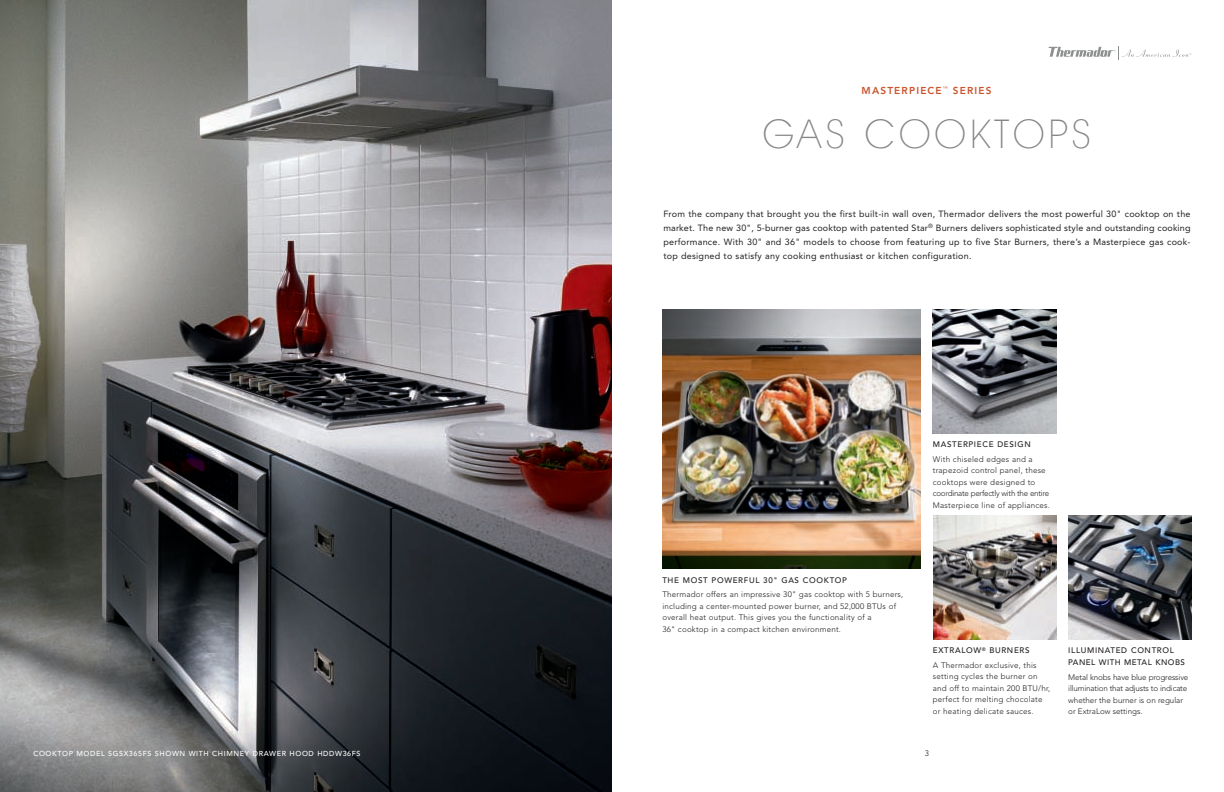
<style>
.page{position:relative;width:1224px;height:792px;background:#fff}
.page>*{position:absolute;margin:0;border:0;box-sizing:border-box;transform-origin:0 0}
.t1{font:200 40px "Avant Garde IT Cby BT";letter-spacing:.1em;color:#868785}
.t2{font:800 10px "Avenir";letter-spacing:.12em;color:#cb532c}
.t3{font:9px/14px "Avenir";letter-spacing:.03em;color:#231f20;text-align:justify}
.t4{font:300 8px/11.5px "Avenir";letter-spacing:.025em;color:#231f20}
.t5{font:300 8px/11.5px "Avenir";letter-spacing:-.015em;color:#231f20}
.t6{font:500 8px "Avenir";letter-spacing:.085em;color:#231f20}
.t7{font:500 8px/12px "Avenir";letter-spacing:.06em;color:#231f20}
.t8{font:500 7.2px "Avenir";letter-spacing:.085em;color:#fff}
.s1{font-weight:500}
</style>
<div class="page">
<svg style="left:1049px;top:47px;width:142px;height:13px"></svg>
<img style="left:933px;top:516px;width:123px;height:123px">
<img style="left:933px;top:310px;width:123px;height:123px">
<img style="left:662px;top:310px;width:259px;height:259px">
<img style="left:1068px;top:516px;width:124px;height:123px">
<img style="left:0;top:0;width:612px;height:792px">
<p class="t8" style="left:33px;top:751px;width:329px">COOKTOP MODEL SGSX365FS SHOWN WITH CHIMNEY DRAWER HOOD HDDW36FS</p>
<p class="t2" style="left:862px;top:86px;width:132px">MASTERPIECE <sup>™</sup> SERIES</p>
<h1 class="t1" style="left:763px;top:120px;width:329px">GAS COOKTOPS</h1>
<p class="t3" style="left:663px;top:208px;width:529px">From the company that brought you the first built-in wall oven, Thermador delivers the most powerful 30" cooktop on the market. The new 30", 5-burner gas cooktop with patented Star<sup>®</sup> Burners delivers sophisticated style and outstanding cooking performance. With 30" and 36" models to choose from featuring up to five Star Burners, there’s a Masterpiece gas cook&shy;top designed to satisfy any cooking enthusiast or kitchen configuration.</p>
<p class="t6" style="left:933px;top:441px;width:99px">MASTERPIECE DESIGN</p>
<p class="t4" style="left:933px;top:454px;width:119px">With chiseled edges and a trapezoid control panel, these cooktops were designed to coordinate perfectly with the entire<br>Masterpiece line of appliances.</p>
<p class="t6" style="left:662px;top:577px;width:186px">THE MOST POWERFUL 30" GAS COOKTOP</p>
<p class="t4" style="left:662px;top:589px;width:242px">Thermador offers an impressive 30" gas cooktop with 5 burners, including a center-mounted power burner, and 52,000 BTUs of overall heat output. This gives you the functionality of a<br>36" cooktop in a compact kitchen environment.</p>
<p class="t4" style="left:933px;top:644px;width:105px;line-height:14.5px"><span class="s1">EXTRALOW</span><sup>®</sup> <span class="s1">BURNERS<br></span>A Thermador exclusive, this</p>
<p class="t4" style="left:933px;top:671px;width:119px">setting cycles the burner on and off to maintain 200 BTU/hr, perfect for melting chocolate or heating delicate sauces.</p>
<p class="t4" style="left:925px;top:748px;width:6px">3</p>
<p class="t7" style="left:1068px;top:645px;width:118px">ILLUMINATED CONTROL<br>PANEL WITH METAL KNOBS</p>
<p class="t5" style="left:1068px;top:672px;width:122px">Metal knobs have blue progressive illumination that adjusts to indicate whether the burner is on regular or ExtraLow settings.</p>
</div>
